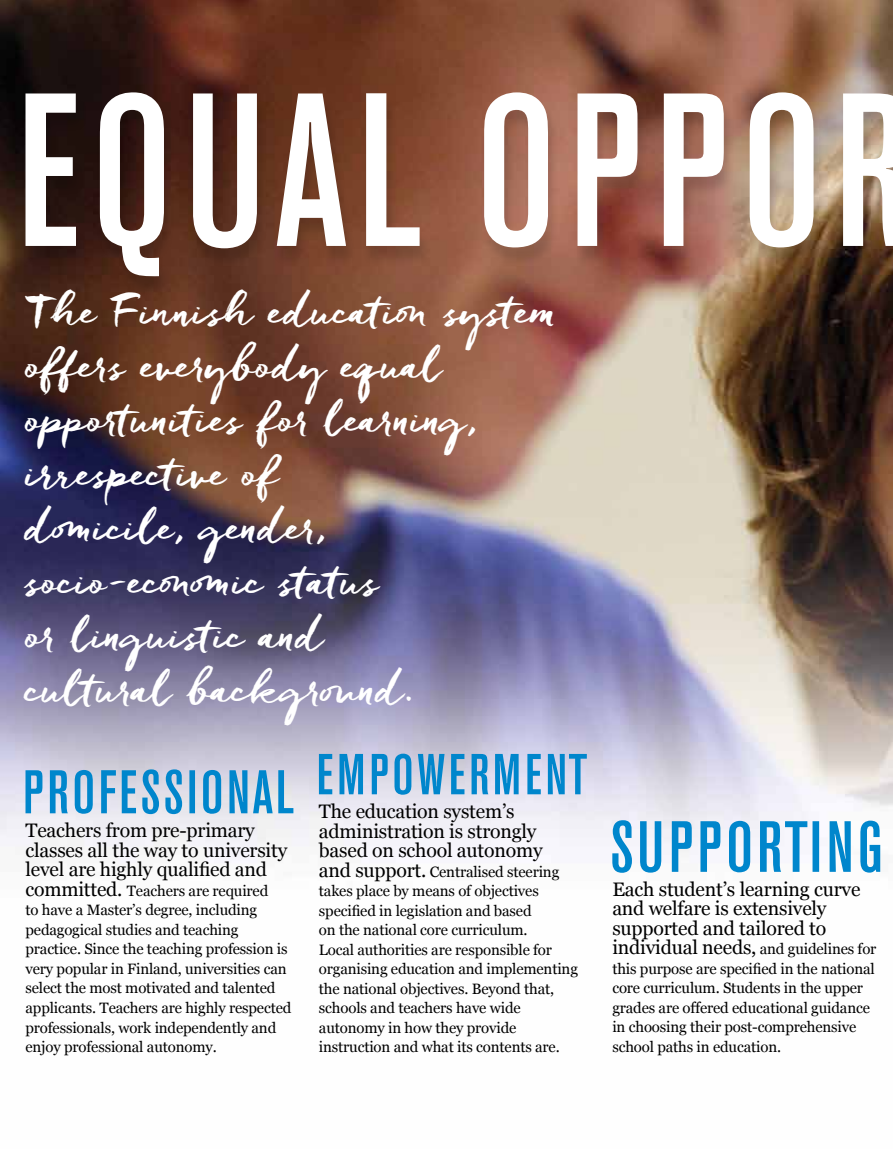
<style>
.page{position:relative;width:893px;height:1149px;background:#fff}
.page>*{position:absolute;margin:0;border:0;box-sizing:border-box;transform-origin:0 0}
.t1{font:43.5px/54px "Freeland";color:#fff}
.t2{font:19.5px/19.5px "Georgia";letter-spacing:-.01em;color:#000}
.t3{font:15px/19.5px "Georgia";letter-spacing:-.01em;color:#000}
.s1{font-size:19.5px}
.s2{font-size:15px}
</style>
<div class="page">
<img style="left:0;top:0;width:893px;height:873px">
<div style="left:22px;top:94px;width:871px;height:202px;background:#000;opacity:.15"></div>
<svg style="left:26px;top:90px;width:867px;height:186px"></svg>
<svg style="left:319px;top:753px;width:268px;height:41px;background:#76b2db"></svg>
<svg style="left:26px;top:769px;width:267px;height:44px;background:#7fb7db"></svg>
<svg style="left:612px;top:820px;width:268px;height:52px"></svg>
<h1 class="t1" style="left:26px;top:281px;width:533px">The Finnish education system offers everybody equal opportunities for learning, irrespective of<br>domicile, gender, socio-economic status<br>or linguistic and<br>cultural background.</h1>
<h2 class="t2" style="left:319px;top:800px;width:225px">The education system’s administration is strongly based on school autonomy</h2>
<p class="t3" style="left:319px;top:860px;width:261px"><span class="s1">and support.</span> Centralised steering takes place by means of objectives specified in legislation and based<br>on the national core curriculum.<br>Local authorities are responsible for organising education and implementing the national objectives. Beyond that, schools and teachers have wide autonomy in how they provide instruction and what its contents are.</p>
<h2 class="t2" style="left:26px;top:819px;width:263px">Teachers from pre-primary classes all the way to university level are highly qualified and</h2>
<p class="t3" style="left:26px;top:880px;width:267px"><span class="s1">committed.</span> Teachers are required<br>to have a Master’s degree, including pedagogical studies and teaching practice. Since the teaching profession is very popular in Finland, universities can select the most motivated and talented applicants. Teachers are highly respected professionals, work independently and enjoy professional autonomy.</p>
<h2 class="t2" style="left:612px;top:878px;width:266px">Each student’s learning curve and welfare is extensively supported and tailored to individual needs, <span class="s2">and guidelines for</span></h2>
<p class="t3" style="left:612px;top:958px;width:264px">this purpose are specified in the national core curriculum. Students in the upper grades are offered educational guidance in choosing their post-comprehensive school paths in education.</p>
</div>
